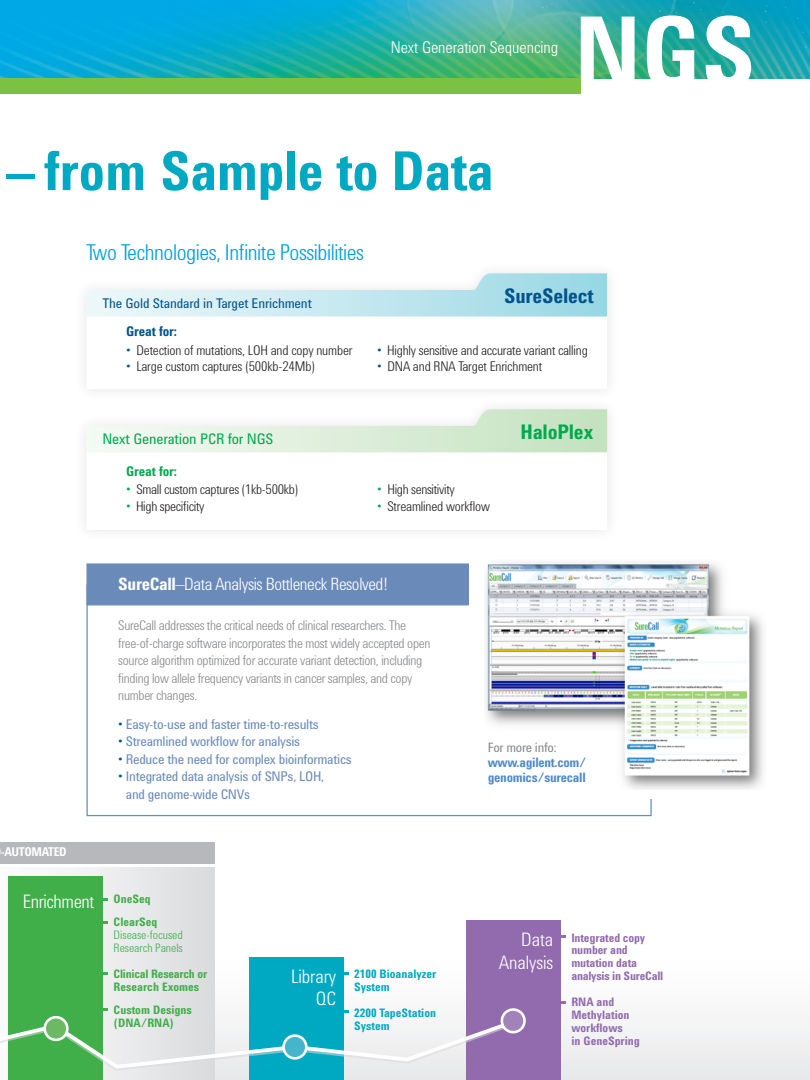
<style>
.page{position:relative;width:810px;height:1080px;background:#fff}
.page>*{position:absolute;margin:0;border:0;box-sizing:border-box;transform-origin:0 0}
.t1{font:700 99.5px "Agilent Condensed CFF";color:#fff}
.t2{font:700 55.25px "Agilent Condensed CFF";letter-spacing:-.01em;color:#00a9c2}
.Bullets{font:300 22.5px "Agilent Condensed CFF";letter-spacing:-.02em;color:#00a1e3}
.Bullets-2{font:700 20.75px "Agilent Condensed CFF";letter-spacing:-.01em;color:#00538d}
.Bullets-3{font:700 20.75px "Agilent Condensed CFF";letter-spacing:-.01em;color:#00a94e}
.t3{font:300 19.12px "Agilent Condensed CFF";color:#fff}
.t4{font:300 19.12px "Agilent Condensed CFF";letter-spacing:-.02em;color:#fff}
.Bullets-4{font:300 17.5px "Agilent Condensed CFF";letter-spacing:-.02em;color:#fff}
.t5{font:300 16.75px "Agilent Condensed CFF";color:#fff}
.Bullets-5{font:15px "Agilent Condensed CFF";letter-spacing:-.01em;color:#00a94e}
.Bullets-6{font:300 13.75px/17.5px "Agilent Condensed CFF";letter-spacing:-.02em;color:#87898c}
.Bullets-7{font:300 13.75px "Agilent Condensed CFF";letter-spacing:-.01em;color:#231f20}
.Bullets-8{font:13.75px/17.5px "Agilent Condensed CFF";letter-spacing:-.02em;color:#6a8bba}
.Bullets-9{font:13.75px "Agilent Condensed CFF";letter-spacing:-.01em;color:#00538d}
.Bullets-10{font:700 13.75px "Agilent Condensed CFF";letter-spacing:-.01em;color:#00538d}
.Bullets-11{font:700 13.75px "Agilent Condensed CFF";letter-spacing:-.01em;color:#00a94e}
.Bullets-12{font:700 13.38px/15px "Agilent Condensed CFF";letter-spacing:-.02em;color:#4f8ac8}
.Bullets-13{font:13.38px "Agilent Condensed CFF";letter-spacing:-.02em;color:#87898c}
.t6{font:700 12.5px "Agilent Condensed CFF";letter-spacing:-.03em;color:#fff}
.Body{font:700 12px/12.9px "Agilent Condensed CFF";letter-spacing:-.01em;color:#916bae}
.Body-2{font:700 12px "Agilent Condensed CFF";color:#00a9c2}
.Body-3{font:700 12px "Agilent Condensed CFF";color:#40ae49}
.Body-4{font:700 12px/12.9px "Agilent Condensed CFF";letter-spacing:-.02em;color:#40ae49}
.Body-5{font:300 12px/12.9px "Agilent Condensed CFF";color:#40ae49}
.s1{color:#00538d}
.s2{color:#00a94e}
.s3{font-weight:700}
</style>
<div class="page">
<div style="left:0;top:877px;width:810px;height:203px;background:linear-gradient(to bottom,#fff,#ececee)"></div>
<div style="left:0;top:867px;width:215px;height:213px;background:linear-gradient(to right,#fcfdfc,#dadcdd)"></div>
<div style="left:249px;top:957px;width:94px;height:123px;background:#00a9c2"></div>
<div style="left:466px;top:920px;width:94px;height:160px;background:#916bae"></div>
<div style="left:8px;top:877px;width:94px;height:203px;background:#40ae49"></div>
<svg style="left:102px;top:898px;width:6px;height:2px"></svg>
<svg style="left:343px;top:973px;width:6px;height:2px"></svg>
<svg style="left:560px;top:936px;width:6px;height:2px"></svg>
<svg style="left:560px;top:1002px;width:6px;height:2px"></svg>
<svg style="left:102px;top:921px;width:6px;height:3px"></svg>
<svg style="left:102px;top:973px;width:6px;height:2px"></svg>
<img style="left:0;top:0;width:810px;height:78px">
<div style="left:0;top:78px;width:581px;height:16px;background:#7bc142"></div>
<svg style="left:244px;top:452px;width:363px;height:1px"></svg>
<svg style="left:86px;top:273px;width:521px;height:44px"></svg>
<svg style="left:87px;top:409px;width:520px;height:43px"></svg>
<div style="left:86px;top:563px;width:411px;height:42px;background:#6a8bba;border:1px solid #6a8bba"></div>
<div style="left:469px;top:553px;width:309px;height:245px;background:#fff"></div>
<img style="left:486px;top:562px;width:277px;height:228px">
<div style="left:0;top:842px;width:215px;height:21px;background:#b7b8bb"></div>
<svg style="left:0;top:1009px;width:519px;height:63px"></svg>
<div style="left:45px;top:1017px;width:22px;height:23px;background:#6cb963;border-radius:50%"></div>
<div style="left:43px;top:1016px;width:26px;height:25px;border:3px solid #fff;border-radius:50%"></div>
<div style="left:284px;top:1036px;width:22px;height:22px;background:#44b5cb;border-radius:50%"></div>
<div style="left:282px;top:1034px;width:26px;height:26px;border:3px solid #fff;border-radius:50%"></div>
<div style="left:502px;top:1010px;width:23px;height:22px;background:#a182bb;border-radius:50%"></div>
<div style="left:501px;top:1008px;width:25px;height:25px;border:3px solid #fff;border-radius:50%"></div>
<p class="t5" style="left:391px;top:35px;width:169px">Next Generation Sequencing</p>
<p class="t1" style="left:574px;top:-23px;width:183px">NGS</p>
<h2 class="t2" style="left:7px;top:129px;width:488px">– from Sample to Data</h2>
<p class="Bullets" style="left:86px;top:236px;width:279px">Two Technologies, Infinite Possibilities</p>
<p class="Bullets-9" style="left:102px;top:293px;width:211px">The Gold Standard in Target Enrichment</p>
<p class="Bullets-10" style="left:126px;top:321px;width:52px">Great for:</p>
<p class="Bullets-7" style="left:126px;top:340px;width:228px"><span class="s1">•</span> Detection of mutations, LOH and copy number</p>
<p class="Bullets-7" style="left:126px;top:356px;width:190px"><span class="s1">•</span> Large custom captures (500kb-24Mb)</p>
<p class="Bullets-5" style="left:102px;top:427px;width:172px">Next Generation PCR for NGS</p>
<p class="Bullets-11" style="left:126px;top:461px;width:52px">Great for:</p>
<p class="Bullets-7" style="left:126px;top:479px;width:174px"><span class="s2">•</span> Small custom captures (1kb-500kb)</p>
<p class="Bullets-7" style="left:126px;top:496px;width:80px"><span class="s2">•</span> High specificity</p>
<p class="Bullets-2" style="left:504px;top:280px;width:91px">SureSelect</p>
<p class="Bullets-7" style="left:377px;top:340px;width:212px"><span class="s1">•</span> Highly sensitive and accurate variant calling</p>
<p class="Bullets-7" style="left:377px;top:356px;width:167px"><span class="s1">•</span> DNA and RNA Target Enrichment</p>
<p class="Bullets-7" style="left:377px;top:479px;width:79px"><span class="s2">•</span> High sensitivity</p>
<p class="Bullets-7" style="left:377px;top:496px;width:114px"><span class="s2">•</span> Streamlined workflow</p>
<p class="Bullets-3" style="left:520px;top:417px;width:75px">HaloPlex</p>
<p class="t6" style="left:0;top:842px;width:68px">-AUTOMATED</p>
<p class="t4" style="left:23px;top:887px;width:73px">Enrichment</p>
<p class="Bullets-4" style="left:118px;top:571px;width:271px"><span class="s3">SureCall</span>–Data Analysis Bottleneck Resolved!</p>
<p class="Bullets-6" style="left:118px;top:616px;width:314px">SureCall addresses the critical needs of clinical researchers. The free-of-charge software incorporates the most widely accepted open source algorithm optimized for accurate variant detection, including finding low allele frequency variants in cancer samples, and copy number changes.</p>
<p class="Bullets-8" style="left:118px;top:715px;width:202px"><span class="s1">•</span> Easy-to-use and faster time-to-results</p>
<p class="Bullets-8" style="left:118px;top:732px;width:184px"><span class="s1">•</span> Streamlined workflow for analysis</p>
<p class="Bullets-8" style="left:118px;top:750px;width:235px"><span class="s1">•</span> Reduce the need for complex bioinformatics</p>
<p class="Bullets-8" style="left:126px;top:767px;width:200px;text-indent:-8px"><span class="s1">•</span> Integrated data analysis of SNPs, LOH, and genome-wide CNVs</p>
<p class="Body-3" style="left:114px;top:890px;width:39px">OneSeq</p>
<p class="Body-3" style="left:114px;top:913px;width:45px">ClearSeq</p>
<p class="Body-5" style="left:114px;top:928px;width:71px">Disease-focused<br>Research Panels</p>
<p class="Body-4" style="left:114px;top:967px;width:95px">Clinical Research or<br>Research Exomes</p>
<p class="Body-3" style="left:114px;top:1001px;width:80px">Custom Designs</p>
<p class="Body-3" style="left:114px;top:1014px;width:62px">(DNA/RNA)</p>
<p class="t3" style="left:291px;top:962px;width:46px">Library</p>
<p class="t3" style="left:316px;top:984px;width:22px">QC</p>
<p class="Body-2" style="left:354px;top:965px;width:84px">2100 Bioanalyzer</p>
<p class="Body-2" style="left:354px;top:978px;width:37px">System</p>
<p class="Body-2" style="left:354px;top:1004px;width:83px">2200 TapeStation</p>
<p class="Body-2" style="left:354px;top:1017px;width:37px">System</p>
<p class="Bullets-13" style="left:488px;top:738px;width:70px">For more info:</p>
<p class="Bullets-12" style="left:488px;top:755px;width:100px">www.agilent.com/ genomics/surecall</p>
<p class="t3" style="left:521px;top:925px;width:33px">Data</p>
<p class="t3" style="left:499px;top:947px;width:56px">Analysis</p>
<p class="Body" style="left:571px;top:930px;width:93px">Integrated copy number and mutation data analysis in SureCall</p>
<p class="Body" style="left:571px;top:995px;width:70px">RNA and<br>Methylation workflows<br>in GeneSpring</p>
</div>
